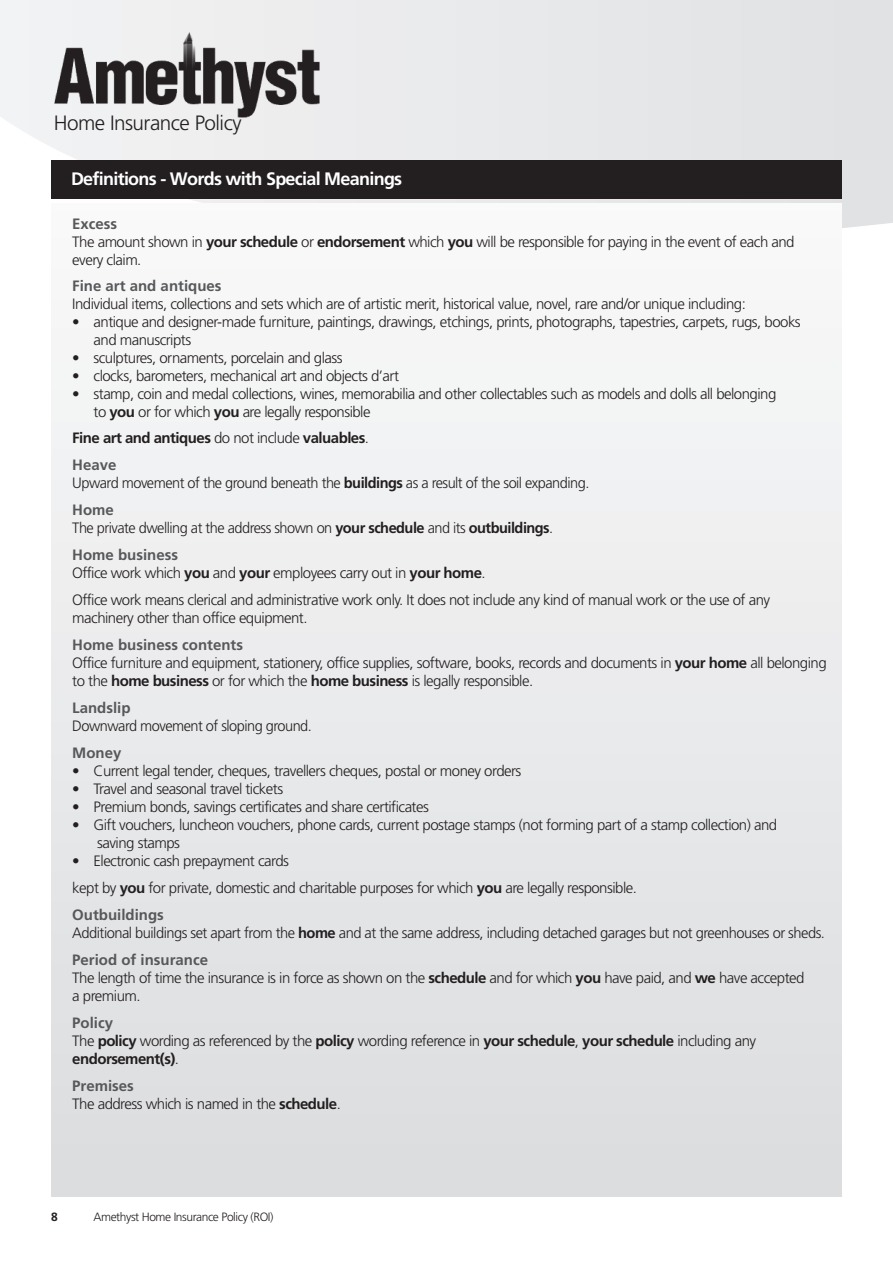
<style>
.page{position:relative;width:893px;height:1263px;background:#fff}
.page>*{position:absolute;margin:0;border:0;box-sizing:border-box;transform-origin:0 0}
.t1{font:300 20.7px "Frutiger";letter-spacing:-.025em;color:#231f20}
.t2{font:700 18px "Frutiger";letter-spacing:-.04em;color:#fff}
.t3{font:300 15px/18px "Frutiger";letter-spacing:-.035em;color:#231f20}
.t4{font:700 15px/27px "Frutiger";letter-spacing:-.035em;color:#231f20}
.t5{font:700 15px "Frutiger";color:#57585a}
.t6{font:300 12px "Frutiger";letter-spacing:-.035em;color:#231f20}
.t7{font:700 12px "Frutiger";color:#231f20}
.s1{font-weight:700;color:#57585a}
.s2{font-weight:700}
.s3{font-weight:300}
.s4{color:#57585a}
</style>
<div class="page">
<svg style="left:0;top:0;width:893px;height:228px"></svg>
<div style="left:51px;top:161px;width:791px;height:38px;background:#231f20"></div>
<div style="left:51px;top:204px;width:791px;height:993px;background:linear-gradient(to bottom,#f9fafa,#dbdcde)"></div>
<img style="left:40px;top:28px;width:306px;height:92px">
<h1 class="t1" style="left:54px;top:114px;width:189px">Home Insurance Policy</h1>
<p class="t2" style="left:71px;top:171px;width:333px">Definitions - Words with Special Meanings</p>
<p class="t3" style="left:72px;top:216px;width:724px"><span class="s1">Excess<br></span>The amount shown in <span class="s2">your schedule</span> or <span class="s2">endorsement</span> which <span class="s2">you</span> will be responsible for paying in the event of each and every claim.</p>
<p class="t5" style="left:72px;top:279px;width:151px">Fine art and antiques</p>
<p class="t3" style="left:72px;top:296px;width:675px">Individual items, collections and sets which are of artistic merit, historical value, novel, rare and/or unique including:</p>
<p class="t3" style="left:94px;top:314px;width:709px;text-indent:-21px">• antique and designer-made furniture, paintings, drawings, etchings, prints, photographs, tapestries, carpets, rugs, books and manuscripts</p>
<p class="t3" style="left:72px;top:350px;width:272px">• sculptures, ornaments, porcelain and glass</p>
<p class="t3" style="left:72px;top:368px;width:328px">• clocks, barometers, mechanical art and objects d’art</p>
<p class="t3" style="left:94px;top:386px;width:684px;text-indent:-21px">• stamp, coin and medal collections, wines, memorabilia and other collectables such as models and dolls all belonging to <span class="s2">you</span> or for which <span class="s2">you</span> are legally responsible</p>
<p class="t4" style="left:72px;top:425px;width:298px">Fine art and antiques <span class="s3">do not include</span> valuables<span class="s3">.<br></span><span class="s4">Heave</span></p>
<p class="t3" style="left:72px;top:470px;width:519px;line-height:27px">Upward movement of the ground beneath the <span class="s2">buildings</span> as a result of the soil expanding.<br><span class="s1">Home</span></p>
<p class="t3" style="left:72px;top:515px;width:482px;line-height:27px">The private dwelling at the address shown on <span class="s2">your schedule</span> and its <span class="s2">outbuildings</span>.<br><span class="s1">Home business</span></p>
<p class="t3" style="left:72px;top:560px;width:699px;line-height:27px">Office work which <span class="s2">you</span> and <span class="s2">your</span> employees carry out in <span class="s2">your home</span>.<br>Office work means clerical and administrative work only. It does not include any kind of manual work or the use of any</p>
<p class="t3" style="left:72px;top:610px;width:237px">machinery other than office equipment.</p>
<p class="t3" style="left:72px;top:637px;width:756px"><span class="s1">Home business contents<br></span>Office furniture and equipment, stationery, office supplies, software, books, records and documents in <span class="s2">your home</span> all belonging to the <span class="s2">home business</span> or for which the <span class="s2">home business</span> is legally responsible.</p>
<p class="t5" style="left:72px;top:702px;width:60px">Landslip</p>
<p class="t3" style="left:72px;top:718px;width:241px">Downward movement of sloping ground.</p>
<p class="t5" style="left:72px;top:747px;width:51px">Money</p>
<p class="t3" style="left:72px;top:763px;width:451px">• Current legal tender, cheques, travellers cheques, postal or money orders</p>
<p class="t3" style="left:72px;top:781px;width:212px">• Travel and seasonal travel tickets</p>
<p class="t3" style="left:72px;top:799px;width:358px">• Premium bonds, savings certificates and share certificates</p>
<p class="t3" style="left:97px;top:817px;width:681px;text-indent:-25px">• Gift vouchers, luncheon vouchers, phone cards, current postage stamps (not forming part of a stamp collection) and saving stamps</p>
<p class="t3" style="left:72px;top:848px;width:566px;line-height:27px">• Electronic cash prepayment cards<br>kept by <span class="s2">you</span> for private, domestic and charitable purposes for which <span class="s2">you</span> are legally responsible.<br><span class="s1">Outbuildings</span></p>
<p class="t3" style="left:72px;top:920px;width:754px;line-height:27px">Additional buildings set apart from the <span class="s2">home</span> and at the same address, including detached garages but not greenhouses or sheds.<br><span class="s1">Period of insurance</span></p>
<p class="t3" style="left:72px;top:970px;width:734px">The length of time the insurance is in force as shown on the <span class="s2">schedule</span> and for which <span class="s2">you</span> have paid, and <span class="s2">we</span> have accepted a premium.</p>
<p class="t3" style="left:72px;top:1015px;width:685px"><span class="s1">Policy<br></span>The <span class="s2">policy</span> wording as referenced by the <span class="s2">policy</span> wording reference in <span class="s2">your schedule</span>, <span class="s2">your schedule</span> including any <span class="s2">endorsement(s)</span>.</p>
<p class="t3" style="left:72px;top:1078px;width:270px"><span class="s1">Premises<br></span>The address which is named in the <span class="s2">schedule</span>.</p>
<p class="t7" style="left:51px;top:1212px;width:8px">8</p>
<p class="t6" style="left:94px;top:1212px;width:181px">Amethyst Home Insurance Policy (ROI)</p>
</div>
